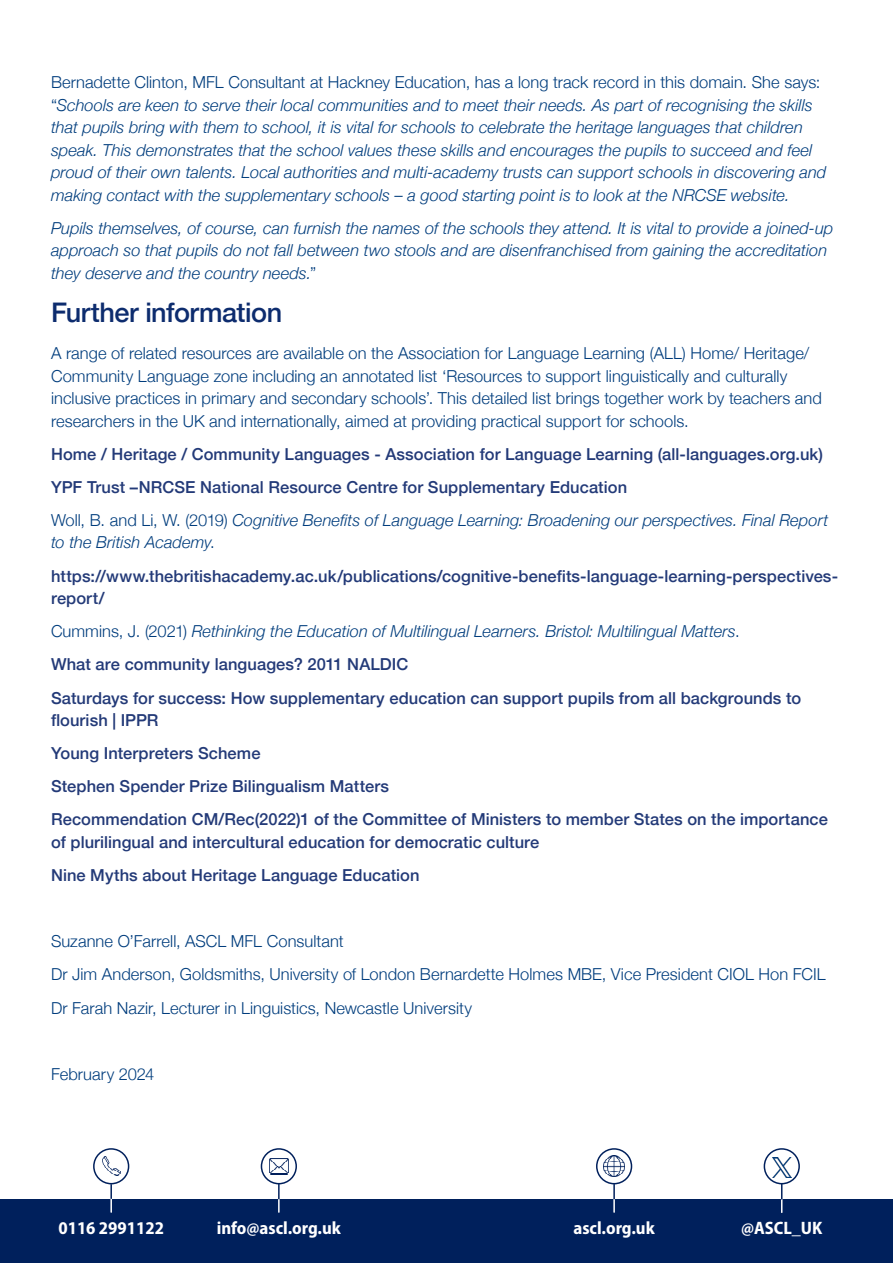
<style>
.page{position:relative;width:893px;height:1263px;background:#fff}
.page>*{position:absolute;margin:0;border:0;box-sizing:border-box;transform-origin:0 0}
.main_header{font:500 27px "Helvetica Neue";letter-spacing:-.02em;color:#0d2c6e}
.t1{font:700 semi-condensed 18px "Myriad Pro";color:#fff}
.main_text_NO_INDENT_copy{font:italic 300 16.5px/22.5px "Helvetica Neue";color:#013d7d}
.main_text_NO_INDENT_copy-2{font:500 16.5px/22.5px "Helvetica Neue";letter-spacing:.005em;color:#233a78}
.main_text_NO_INDENT_copy-3{font:300 16.5px/22.5px "Helvetica Neue";letter-spacing:.005em;color:#013d7d}
.s1{font-style:normal}
</style>
<div class="page">
<div style="left:0;top:1199px;width:893px;height:64px;background:#00205c"></div>
<img style="left:102px;top:1157px;width:8px;height:6px">
<img style="left:103px;top:1165px;width:18px;height:9px">
<div style="left:93px;top:1148px;width:36px;height:36px;border:2px solid #00205c;border-radius:50%"></div>
<svg style="left:110px;top:1184px;width:2px;height:28px"></svg>
<img style="left:269px;top:1158px;width:19px;height:16px">
<svg style="left:270px;top:1174px;width:18px;height:1px"></svg>
<div style="left:261px;top:1148px;width:36px;height:36px;border:2px solid #00205c;border-radius:50%"></div>
<svg style="left:278px;top:1184px;width:2px;height:28px"></svg>
<img style="left:603px;top:1156px;width:21px;height:21px">
<div style="left:596px;top:1148px;width:36px;height:36px;border:2px solid #00205c;border-radius:50%"></div>
<svg style="left:613px;top:1184px;width:2px;height:28px"></svg>
<div style="left:764px;top:1148px;width:36px;height:36px;border:2px solid #00205c;border-radius:50%"></div>
<svg style="left:781px;top:1184px;width:1px;height:28px"></svg>
<img style="left:772px;top:1157px;width:19px;height:20px">
<p class="main_text_NO_INDENT_copy" style="left:51px;top:70px;width:777px"><span class="s1">Bernadette Clinton, MFL Consultant at Hackney Education, has a long track record in this domain. She says: “</span>Schools are keen to serve their local communities and to meet their needs. As part of recognising the skills that pupils bring with them to school, it is vital for schools to celebrate the heritage languages that children speak. This demonstrates that the school values these skills and encourages the pupils to succeed and feel proud of their own talents. Local authorities and multi-academy trusts can support schools in discovering and making contact with the supplementary schools – a good starting point is to look at the NRCSE website.</p>
<p class="main_text_NO_INDENT_copy" style="left:51px;top:216px;width:784px">Pupils themselves, of course, can furnish the names of the schools they attend. It is vital to provide a joined-up approach so that pupils do not fall between two stools and are disenfranchised from gaining the accreditation they deserve and the country needs.<span class="s1">”</span></p>
<p class="main_header" style="left:51px;top:290px;width:233px">Further information</p>
<p class="main_text_NO_INDENT_copy-3" style="left:51px;top:341px;width:772px">A range of related resources are available on the Association for Language Learning (ALL) Home/ Heritage/ Community Language zone including an annotated list ‘Resources to support linguistically and culturally inclusive practices in primary and secondary schools’. This detailed list brings together work by teachers and researchers in the UK and internationally, aimed at providing practical support for schools.</p>
<p class="main_text_NO_INDENT_copy-2" style="left:51px;top:441px;width:774px">Home / Heritage / Community Languages - Association for Language Learning (all-languages.org.uk)</p>
<p class="main_text_NO_INDENT_copy-2" style="left:51px;top:474px;width:578px">YPF Trust –NRCSE National Resource Centre for Supplementary Education</p>
<p class="main_text_NO_INDENT_copy" style="left:51px;top:508px;width:779px"><span class="s1">Woll, B. and Li, W. (2019)</span> Cognitive Benefits of Language Learning: Broadening our perspectives. Final Report to the British Academy<span class="s1">.</span></p>
<p class="main_text_NO_INDENT_copy-2" style="left:51px;top:563px;width:789px">https://www.thebritishacademy.ac.uk/publications/cognitive-benefits-language-learning-perspectives&shy;report/</p>
<p class="main_text_NO_INDENT_copy" style="left:51px;top:619px;width:690px"><span class="s1">Cummins, J. (2021)</span> Rethinking the Education of Multilingual Learners. Bristol: Multilingual Matters<span class="s1">.</span></p>
<p class="main_text_NO_INDENT_copy-2" style="left:51px;top:652px;width:359px">What are community languages? 2011 NALDIC</p>
<p class="main_text_NO_INDENT_copy-2" style="left:51px;top:685px;width:752px">Saturdays for success: How supplementary education can support pupils from all backgrounds to flourish | IPPR</p>
<p class="main_text_NO_INDENT_copy-2" style="left:51px;top:741px;width:211px">Young Interpreters Scheme</p>
<p class="main_text_NO_INDENT_copy-2" style="left:51px;top:774px;width:340px">Stephen Spender Prize Bilingualism Matters</p>
<p class="main_text_NO_INDENT_copy-2" style="left:51px;top:807px;width:778px">Recommendation CM/Rec(2022)1 of the Committee of Ministers to member States on the importance of plurilingual and intercultural education for democratic culture</p>
<p class="main_text_NO_INDENT_copy-2" style="left:51px;top:862px;width:370px">Nine Myths about Heritage Language Education</p>
<p class="main_text_NO_INDENT_copy-3" style="left:51px;top:929px;width:294px">Suzanne O’Farrell, ASCL MFL Consultant</p>
<p class="main_text_NO_INDENT_copy-3" style="left:51px;top:962px;width:776px">Dr Jim Anderson, Goldsmiths, University of London Bernardette Holmes MBE, Vice President CIOL Hon FCIL</p>
<p class="main_text_NO_INDENT_copy-3" style="left:51px;top:995px;width:422px">Dr Farah Nazir, Lecturer in Linguistics, Newcastle University</p>
<p class="main_text_NO_INDENT_copy-3" style="left:51px;top:1061px;width:105px">February 2024</p>
<p class="t1" style="left:58px;top:1216px;width:107px">0116 2991122</p>
<p class="t1" style="left:217px;top:1216px;width:126px">info@ascl.org.uk</p>
<p class="t1" style="left:573px;top:1216px;width:83px">ascl.org.uk</p>
<p class="t1" style="left:741px;top:1216px;width:83px">@ASCL_UK</p>
</div>
